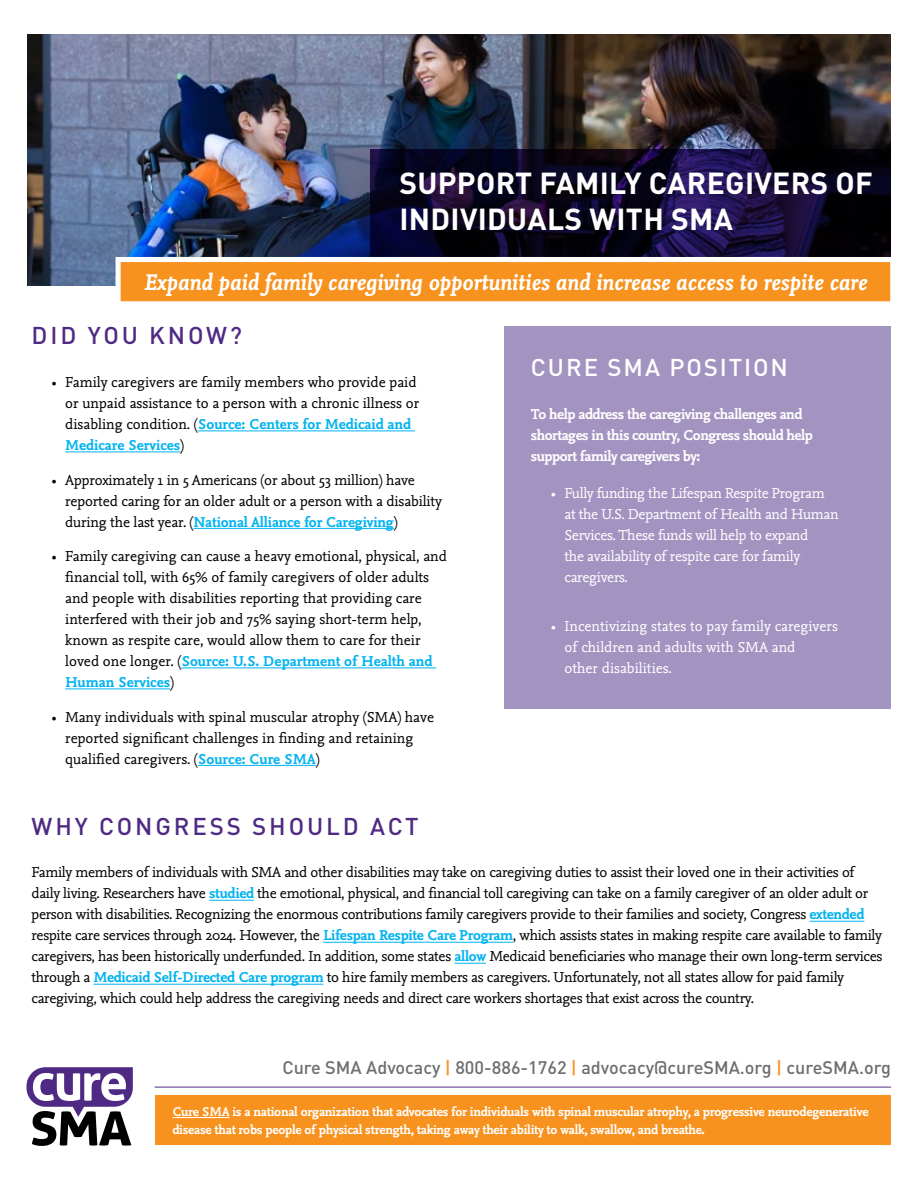
<style>
.page{position:relative;width:918px;height:1188px;background:#fff}
.page>*{position:absolute;margin:0;border:0;box-sizing:border-box;transform-origin:0 0}
.t1{font:700 30px/36px "DINOT";letter-spacing:.01em;color:#fff}
.t2{font:500 24px "DINOT";letter-spacing:.12em;color:#4f2a84}
.t3{font:500 24px "DINOT";letter-spacing:.08em;color:#fff}
.t4{font:italic 700 23.7px "Nexus Mix OT";letter-spacing:-.01em;color:#fff}
.t5{font:500 18px "DINOT";color:#6d6e71}
.t6{font:15px/21px "Nexus Mix OT";letter-spacing:-.02em;color:#000}
.t7{font:15px/21px "Nexus Mix OT";color:#000}
.t8{font:15px/21px "Nexus Mix OT";letter-spacing:-.02em;color:#fff}
.t9{font:700 15px/21px "Nexus Mix OT";letter-spacing:-.03em;color:#fff}
.t10{font:15px/21px "Nexus Mix OT";color:#fff}
.t11{font:700 13.35px/17.7px "Nexus Mix OT";letter-spacing:-.02em;color:#fff}
.s1{font-weight:700;color:#00b3ef}
.s2{color:#f7921e}
</style>
<div class="page">
<div style="left:155px;top:1095px;width:736px;height:50px;background:#f7921e"></div>
<hr style="left:172px;top:1117px;width:57px;height:1px;background:#fff">
<img style="left:27px;top:35px;width:864px;height:250px">
<div style="left:504px;top:326px;width:387px;height:382px;background:#a393c1"></div>
<svg style="left:370px;top:149px;width:521px;height:108px;background:#0e0827"></svg>
<svg style="left:26px;top:1067px;width:107px;height:79px"></svg>
<hr style="left:155px;top:1087px;width:736px;height:1px;background:#4f2a84">
<div style="left:116px;top:257px;width:779px;height:49px;background:#f7921e;border:5px solid #fff"></div>
<hr style="left:198px;top:430px;width:217px;height:1px;background:#00b3ef">
<hr style="left:65px;top:451px;width:115px;height:1px;background:#00b3ef">
<hr style="left:193px;top:528px;width:201px;height:1px;background:#00b3ef">
<hr style="left:181px;top:667px;width:255px;height:1px;background:#00b3ef">
<hr style="left:65px;top:688px;width:105px;height:1px;background:#00b3ef">
<hr style="left:198px;top:765px;width:118px;height:1px;background:#00b3ef">
<hr style="left:209px;top:900px;width:45px;height:1px;background:#00b3ef">
<hr style="left:810px;top:921px;width:54px;height:1px;background:#00b3ef">
<hr style="left:323px;top:942px;width:190px;height:1px;background:#00b3ef">
<hr style="left:455px;top:963px;width:31px;height:1px;background:#00b3ef">
<hr style="left:94px;top:984px;width:229px;height:1px;background:#00b3ef">
<h1 class="t1" style="left:399px;top:164px;width:475px">SUPPORT FAMILY CAREGIVERS OF<br>INDIVIDUALS WITH SMA</h1>
<h3 class="t4" style="left:144px;top:269px;width:725px">Expand paid family caregiving opportunities and increase access to respite care</h3>
<h2 class="t2" style="left:32px;top:320px;width:212px">DID YOU KNOW?</h2>
<p class="t7" style="left:65px;top:372px;width:356px;text-indent:-14px">• Family caregivers are family members who provide paid or unpaid assistance to a person with a chronic illness or disabling condition. (<span class="s1">Source: Centers for Medicaid and Medicare Services</span>)</p>
<p class="t6" style="left:65px;top:470px;width:378px;text-indent:-13px">• Approximately 1 in 5 Americans (or about 53 million) have reported caring for an older adult or a person with a disability during the last year. (<span class="s1">National Alliance for Caregiving</span>)</p>
<p class="t7" style="left:65px;top:546px;width:383px;text-indent:-14px">• Family caregiving can cause a heavy emotional, physical, and financial toll, with 65% of family caregivers of older adults and people with disabilities reporting that providing care interfered with their job and 75% saying short-term help, known as respite care, would allow them to care for their loved one longer. (<span class="s1">Source: U.S. Department of Health and Human Services</span>)</p>
<p class="t7" style="left:65px;top:707px;width:370px;text-indent:-14px">• Many individuals with spinal muscular atrophy (SMA) have reported significant challenges in finding and retaining qualified caregivers. (<span class="s1">Source: Cure SMA</span>)</p>
<h2 class="t3" style="left:531px;top:352px;width:259px">CURE SMA POSITION</h2>
<p class="t9" style="left:531px;top:404px;width:284px">To help address the caregiving challenges and shortages in this country, Congress should help support family caregivers by:</p>
<p class="t8" style="left:565px;top:483px;width:276px;text-indent:-14px">• Fully funding the Lifespan Respite Program at the U.S. Department of Health and Human Services. These funds will help to expand<br>the availability of respite care for family caregivers.</p>
<p class="t10" style="left:565px;top:616px;width:275px;text-indent:-14px">• Incentivizing states to pay family caregivers of children and adults with SMA and<br>other disabilities.</p>
<h2 class="t2" style="left:32px;top:811px;width:389px">WHY CONGRESS SHOULD ACT</h2>
<p class="t6" style="left:32px;top:863px;width:853px">Family members of individuals with SMA and other disabilities may take on caregiving duties to assist their loved one in their activities of daily living. Researchers have <span class="s1">studied</span> the emotional, physical, and financial toll caregiving can take on a family caregiver of an older adult or person with disabilities. Recognizing the enormous contributions family caregivers provide to their families and society, Congress <span class="s1">extended </span>respite care services through 2024. However, the <span class="s1">Lifespan Respite Care Program</span>, which assists states in making respite care available to family caregivers, has been historically underfunded. In addition, some states <span class="s1">allow</span> Medicaid beneficiaries who manage their own long-term services through a <span class="s1">Medicaid Self-Directed Care program</span> to hire family members as caregivers. Unfortunately, not all states allow for paid family caregiving, which could help address the caregiving needs and direct care workers shortages that exist across the country.</p>
<p class="t5" style="left:282px;top:1056px;width:610px">Cure SMA Advocacy <span class="s2">|</span> 800-886-1762 <span class="s2">|</span> advocacy@cureSMA.org <span class="s2">|</span> cureSMA.org</p>
<p class="t11" style="left:172px;top:1103px;width:698px">Cure SMA is a national organization that advocates for individuals with spinal muscular atrophy, a progressive neurodegenerative disease that robs people of physical strength, taking away their ability to walk, swallow, and breathe.</p>
</div>
